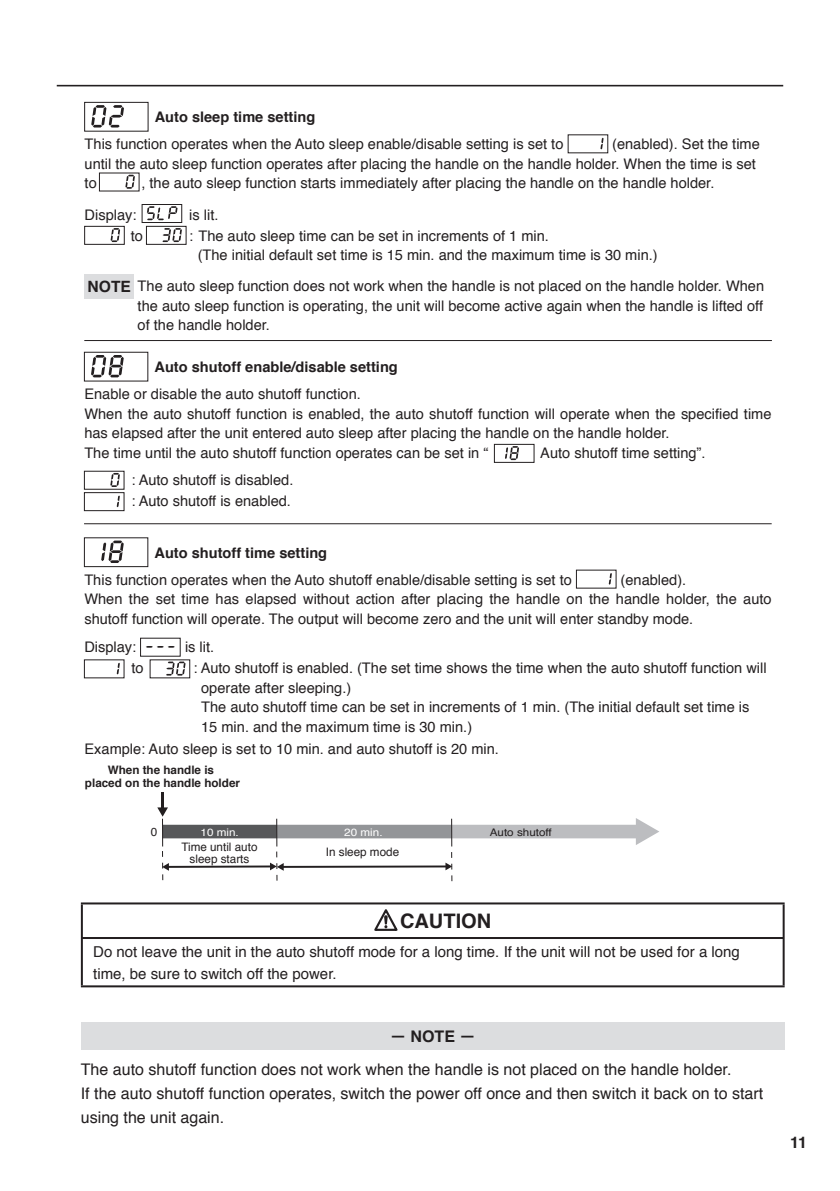
<style>
.page{position:relative;width:840px;height:1191px;background:#fff}
.page>*{position:absolute;margin:0;border:0;box-sizing:border-box;transform-origin:0 0}
.t1{font:700 20px "Helvetica";color:#231f20}
.t2{font:16px/24px "Helvetica";color:#231f20}
.t3{font:700 16px "Helvetica";color:#231f20}
.t4{font:15px/22px "Helvetica";color:#231f20}
.t5{font:14.6px/19.4px "Helvetica";color:#231f20}
.t6{font:700 14.6px "Helvetica";color:#231f20}
.t7{font:700 11.6px/13.6px "Helvetica";color:#231f20;text-align:center}
.t8{font:11.6px/11.6px "Helvetica";color:#231f20;text-align:center}
.t9{font:10.6px "Helvetica";color:#fff;scale:1.11 1}
.t10{font:10.6px "Helvetica";color:#231f20;scale:1.11 1}
.s1{font-weight:700;font-size:15.6px}
</style>
<div class="page">
<hr style="left:57px;top:85px;width:725px;height:1px;background:#231f20">
<svg style="left:110px;top:473px;width:10px;height:14px"></svg>
<div style="left:84px;top:471px;width:40px;height:18px;border:1px solid #231f20"></div>
<svg style="left:117px;top:495px;width:3px;height:12px"></svg>
<div style="left:84px;top:492px;width:40px;height:19px;border:1px solid #231f20"></div>
<svg style="left:608px;top:573px;width:3px;height:12px"></svg>
<svg style="left:117px;top:662px;width:3px;height:12px"></svg>
<svg style="left:146px;top:646px;width:29px;height:1px"></svg>
<svg style="left:505px;top:446px;width:13px;height:14px"></svg>
<div style="left:494px;top:444px;width:40px;height:18px;border:1px solid #231f20"></div>
<svg style="left:166px;top:661px;width:19px;height:14px"></svg>
<hr style="left:84px;top:523px;width:687px;height:1px;background:#231f20">
<hr style="left:161px;top:792px;width:3px;height:18px;background:#231f20">
<div style="left:451px;top:824px;width:188px;height:14px;background:#bcbdc0"></div>
<svg style="left:635px;top:818px;width:24px;height:27px"></svg>
<div style="left:277px;top:824px;width:174px;height:14px;background:#939598"></div>
<div style="left:162px;top:824px;width:115px;height:14px;background:#57585a"></div>
<svg style="left:451px;top:818px;width:1px;height:28px"></svg>
<hr style="left:168px;top:865px;width:103px;height:3px;background:#231f20">
<svg style="left:157px;top:807px;width:12px;height:73px"></svg>
<hr style="left:282px;top:865px;width:164px;height:3px;background:#231f20">
<svg style="left:270px;top:818px;width:13px;height:62px"></svg>
<svg style="left:445px;top:852px;width:7px;height:29px"></svg>
<svg style="left:91px;top:355px;width:33px;height:22px"></svg>
<div style="left:84px;top:352px;width:64px;height:29px;border:1px solid #231f20"></div>
<svg style="left:101px;top:540px;width:23px;height:23px"></svg>
<div style="left:84px;top:537px;width:64px;height:30px;border:1px solid #231f20"></div>
<svg style="left:147px;top:206px;width:30px;height:14px"></svg>
<div style="left:142px;top:204px;width:40px;height:19px;border:1px solid #231f20"></div>
<svg style="left:110px;top:228px;width:10px;height:14px"></svg>
<div style="left:84px;top:226px;width:40px;height:19px;border:1px solid #231f20"></div>
<svg style="left:162px;top:228px;width:20px;height:14px"></svg>
<div style="left:146px;top:226px;width:40px;height:19px;border:1px solid #231f20"></div>
<hr style="left:84px;top:340px;width:687px;height:1px;background:#231f20">
<svg style="left:600px;top:138px;width:3px;height:11px"></svg>
<svg style="left:91px;top:105px;width:33px;height:22px"></svg>
<div style="left:84px;top:102px;width:64px;height:29px;border:1px solid #231f20"></div>
<svg style="left:125px;top:175px;width:10px;height:14px"></svg>
<div style="left:84px;top:274px;width:50px;height:25px;background:#dcdddf"></div>
<hr style="left:81px;top:902px;width:703px;height:2px;background:#231f20">
<hr style="left:81px;top:904px;width:2px;height:33px;background:#231f20">
<hr style="left:782px;top:904px;width:2px;height:33px;background:#231f20">
<hr style="left:81px;top:937px;width:703px;height:2px;background:#231f20">
<hr style="left:81px;top:939px;width:2px;height:46px;background:#231f20">
<hr style="left:782px;top:939px;width:2px;height:46px;background:#231f20">
<hr style="left:81px;top:985px;width:703px;height:2px;background:#231f20">
<svg style="left:374px;top:909px;width:24px;height:22px"></svg>
<div style="left:81px;top:1022px;width:703px;height:28px;background:#dcdddf"></div>
<p class="t6" style="left:155px;top:105px;width:162px">Auto sleep time setting</p>
<p class="t5" style="left:85px;top:135px;width:480px">This function operates when the Auto sleep enable/disable setting is set to</p>
<p class="t5" style="left:85px;top:135px;width:676px;text-indent:527px">(enabled). Set the time until the auto sleep function operates after placing the handle on the handle holder. When the time is set to</p>
<p class="t5" style="left:141px;top:174px;width:574px">, the auto sleep function starts immediately after placing the handle on the handle holder.</p>
<p class="t5" style="left:85px;top:205px;width:53px">Display:</p>
<p class="t5" style="left:189px;top:205px;width:31px">is lit.</p>
<p class="t5" style="left:131px;top:227px;width:14px">to</p>
<p class="t5" style="left:197px;top:227px;width:461px;text-indent:-9px">: The auto sleep time can be set in increments of 1 min.<br>(The initial default set time is 15 min. and the maximum time is 30 min.)</p>
<p class="t5" style="left:88px;top:277px;width:677px"><span class="s1">NOTE</span> The auto sleep function does not work when the handle is not placed on the handle holder. When</p>
<p class="t5" style="left:138px;top:296px;width:626px">the auto sleep function is operating, the unit will become active again when the handle is lifted off of the handle holder.</p>
<p class="t6" style="left:154px;top:355px;width:245px">Auto shutoff enable/disable setting</p>
<p class="t5" style="left:84px;top:385px;width:688px">Enable or disable the auto shutoff function.<br>When the auto shutoff function is enabled, the auto shutoff function will operate when the specified time has elapsed after the unit entered auto sleep after placing the handle on the handle holder.<br>The time until the auto shutoff function operates can be set in “</p>
<p class="t5" style="left:540px;top:443px;width:167px">Auto shutoff time setting”.</p>
<p class="t5" style="left:131px;top:470px;width:163px;line-height:21.4px">: Auto shutoff is disabled. : Auto shutoff is enabled.</p>
<p class="t6" style="left:154px;top:540px;width:174px">Auto shutoff time setting</p>
<p class="t5" style="left:84px;top:570px;width:488px">This function operates when the Auto shutoff enable/disable setting is set to</p>
<p class="t5" style="left:84px;top:570px;width:688px;text-indent:536px">(enabled).<br>When the set time has elapsed without action after placing the handle on the handle holder, the auto shutoff function will operate. The output will become zero and the unit will enter standby mode.</p>
<p class="t5" style="left:84px;top:637px;width:53px">Display:</p>
<p class="t5" style="left:185px;top:637px;width:31px">is lit.</p>
<p class="t5" style="left:131px;top:659px;width:14px">to</p>
<p class="t5" style="left:201px;top:659px;width:566px;text-indent:-8px">: Auto shutoff is enabled. (The set time shows the time when the auto shutoff function will operate after sleeping.)<br>The auto shutoff time can be set in increments of 1 min. (The initial default set time is 15 min. and the maximum time is 30 min.)</p>
<p class="t5" style="left:84px;top:739px;width:415px">Example: Auto sleep is set to 10 min. and auto shutoff is 20 min.</p>
<p class="t7" style="left:85px;top:763px;width:156px">When the handle is<br>placed on the handle holder</p>
<p class="t8" style="left:151px;top:826px;width:8px">0</p>
<p class="t9" style="left:200px;top:823px;width:36px">10 min.</p>
<p class="t9" style="left:344px;top:823px;width:36px">20 min.</p>
<p class="t8" style="left:181px;top:841px;width:78px">Time until auto sleep starts</p>
<p class="t8" style="left:325px;top:846px;width:75px">In sleep mode</p>
<p class="t10" style="left:489px;top:823px;width:57px">Auto shutoff</p>
<h1 class="t1" style="left:400px;top:904px;width:93px">CAUTION</h1>
<p class="t4" style="left:93px;top:940px;width:647px">Do not leave the unit in the auto shutoff mode for a long time. If the unit will not be used for a long time, be sure to switch off the power.</p>
<p class="t3" style="left:390px;top:1023px;width:87px">― NOTE ―</p>
<p class="t2" style="left:81px;top:1058px;width:683px">The auto shutoff function does not work when the handle is not placed on the handle holder.<br>If the auto shutoff function operates, switch the power off once and then switch it back on to start using the unit again.</p>
<p class="t3" style="left:789px;top:1129px;width:18px">11</p>
</div>
